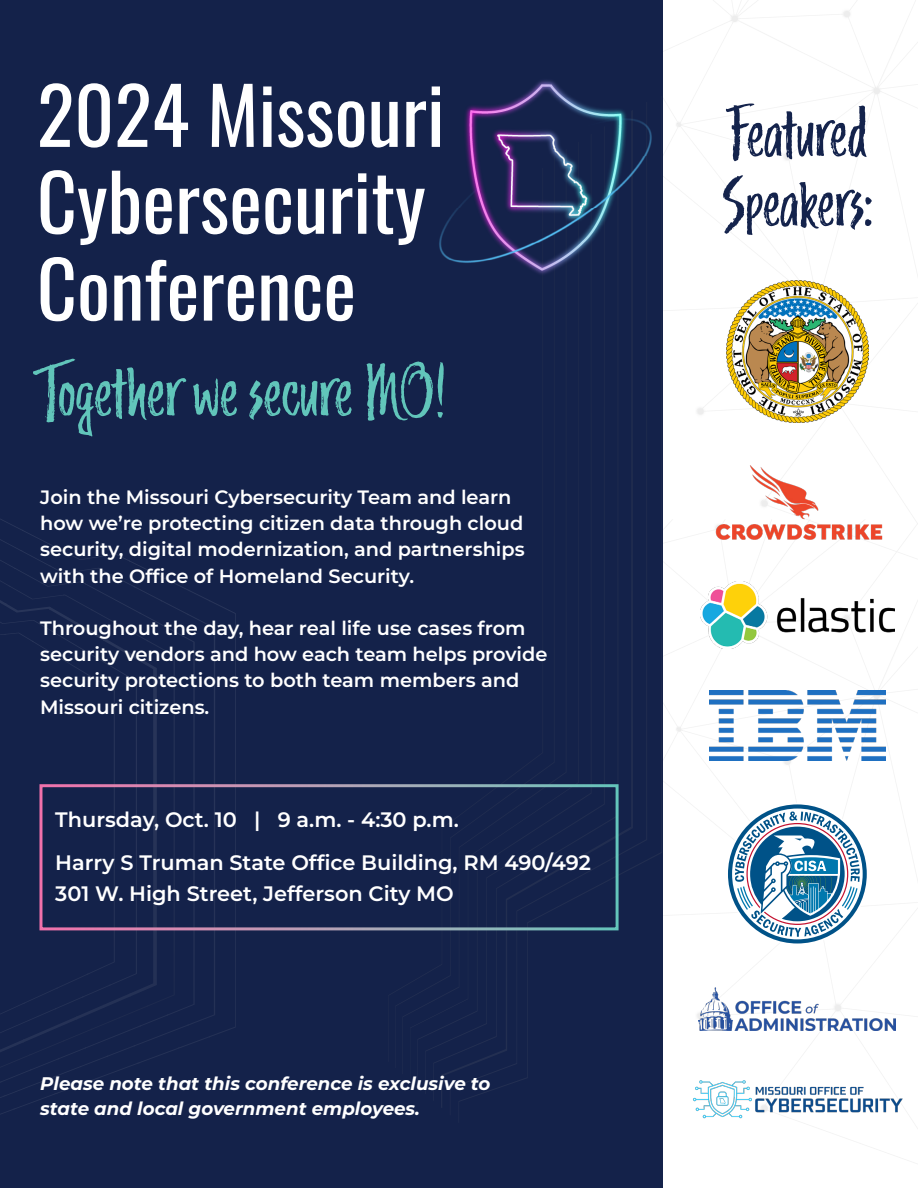
<style>
.page{position:relative;width:918px;height:1188px;background:#fff}
.page>*{position:absolute;margin:0;border:0;box-sizing:border-box;transform-origin:0 0}
.t1{font:77.85px/86.8px "Oswald";color:#fff}
.t2{font:68.25px "Trailmade";letter-spacing:-.01em;color:#61c5ba}
.t3{font:65.55px/69.6px "Trailmade";letter-spacing:-.01em;color:#14234c}
.t4{font:600 20.85px "Montserrat";color:#fff}
.t5{font:600 19.35px/26.2px "Montserrat";color:#fff}
.t6{font:italic 700 18.3px/24.8px "Montserrat";color:#fff}
</style>
<div class="page">
<svg style="left:662px;top:0;width:256px;height:417px"></svg>
<svg style="left:662px;top:781px;width:13px;height:235px"></svg>
<div style="left:0;top:0;width:662px;height:1188px;background:#14224a"></div>
<img style="left:87px;top:675px;width:22px;height:299px">
<img style="left:58px;top:973px;width:30px;height:15px">
<img style="left:61px;top:658px;width:27px;height:17px">
<img style="left:25px;top:988px;width:32px;height:15px">
<img style="left:33px;top:641px;width:28px;height:18px">
<img style="left:1px;top:1003px;width:24px;height:11px">
<img style="left:109px;top:665px;width:21px;height:320px">
<img style="left:82px;top:984px;width:28px;height:13px">
<img style="left:82px;top:649px;width:28px;height:17px">
<img style="left:55px;top:996px;width:28px;height:13px">
<img style="left:55px;top:633px;width:28px;height:17px">
<img style="left:39px;top:1008px;width:17px;height:8px">
<img style="left:0;top:620px;width:56px;height:14px">
<img style="left:0;top:1023px;width:22px;height:10px">
<img style="left:130px;top:654px;width:17px;height:342px">
<img style="left:103px;top:993px;width:28px;height:14px">
<img style="left:103px;top:638px;width:28px;height:18px">
<img style="left:76px;top:1005px;width:28px;height:14px">
<img style="left:76px;top:623px;width:28px;height:18px">
<img style="left:23px;top:1016px;width:54px;height:26px">
<img style="left:50px;top:608px;width:27px;height:18px">
<img style="left:8px;top:607px;width:43px;height:6px">
<img style="left:0;top:1039px;width:24px;height:13px">
<img style="left:147px;top:641px;width:20px;height:348px">
<img style="left:119px;top:1005px;width:12px;height:2px">
<img style="left:119px;top:625px;width:29px;height:16px">
<img style="left:91px;top:1017px;width:13px;height:2px">
<img style="left:91px;top:614px;width:29px;height:12px">
<img style="left:63px;top:1029px;width:14px;height:13px">
<img style="left:63px;top:595px;width:22px;height:16px">
<img style="left:29px;top:1040px;width:35px;height:2px">
<img style="left:11px;top:587px;width:53px;height:12px">
<svg style="left:0;top:581px;width:11px;height:26px"></svg>
<img style="left:167px;top:628px;width:21px;height:387px">
<img style="left:146px;top:1014px;width:22px;height:10px">
<img style="left:140px;top:613px;width:28px;height:16px">
<img style="left:86px;top:1028px;width:48px;height:20px">
<img style="left:85px;top:584px;width:56px;height:30px">
<img style="left:16px;top:569px;width:68px;height:14px">
<img style="left:59px;top:1047px;width:27px;height:12px">
<img style="left:42px;top:583px;width:44px;height:4px">
<img style="left:31px;top:1058px;width:28px;height:12px">
<img style="left:1px;top:1069px;width:30px;height:13px">
<img style="left:0;top:560px;width:16px;height:9px">
<img style="left:188px;top:615px;width:21px;height:410px">
<img style="left:134px;top:1024px;width:55px;height:22px">
<img style="left:161px;top:602px;width:28px;height:13px">
<img style="left:134px;top:586px;width:22px;height:16px">
<img style="left:107px;top:1045px;width:28px;height:11px">
<img style="left:107px;top:573px;width:28px;height:15px">
<img style="left:80px;top:1056px;width:28px;height:11px">
<img style="left:48px;top:566px;width:60px;height:8px">
<img style="left:42px;top:1066px;width:39px;height:14px">
<img style="left:3px;top:1080px;width:43px;height:16px">
<img style="left:22px;top:551px;width:28px;height:15px">
<img style="left:0;top:539px;width:22px;height:12px">
<img style="left:209px;top:601px;width:27px;height:436px">
<img style="left:178px;top:1036px;width:32px;height:11px">
<img style="left:156px;top:574px;width:54px;height:28px">
<img style="left:138px;top:1047px;width:44px;height:16px">
<img style="left:95px;top:1063px;width:44px;height:15px">
<img style="left:129px;top:561px;width:28px;height:14px">
<img style="left:49px;top:544px;width:81px;height:18px">
<img style="left:54px;top:1078px;width:44px;height:15px">
<img style="left:12px;top:1093px;width:46px;height:16px">
<img style="left:23px;top:530px;width:27px;height:15px">
<img style="left:0;top:519px;width:23px;height:12px">
<svg style="left:388px;top:825px;width:155px;height:237px"></svg>
<img style="left:502px;top:80px;width:82px;height:25px">
<img style="left:439px;top:105px;width:226px;height:172px">
<img style="left:750px;top:465px;width:147px;height:54px">
<svg style="left:676px;top:519px;width:242px;height:503px"></svg>
<img style="left:726px;top:281px;width:143px;height:142px">
<img style="left:693px;top:1073px;width:216px;height:47px">
<img style="left:699px;top:987px;width:197px;height:43px">
<p class="t1" style="left:37px;top:64px;width:409px">2024 Missouri<br>Cybersecurity</p>
<p class="t1" style="left:37px;top:238px;width:321px">Conference</p>
<p class="t2" style="left:41px;top:349px;width:407px">Together we secure MO!</p>
<p class="t5" style="left:40px;top:484px;width:486px">Join the Missouri Cybersecurity Team and learn how we’re protecting citizen data through cloud security, digital modernization, and partnerships with the Office of Homeland Security.</p>
<p class="t5" style="left:40px;top:615px;width:509px">Throughout the day, hear real life use cases from security vendors and how each team helps provide security protections to both team members and Missouri citizens.</p>
<p class="t4" style="left:55px;top:805px;width:405px">Thursday, Oct. 10 | 9 a.m. - 4:30 p.m.</p>
<p class="t4" style="left:55px;top:848px;width:537px">Harry S Truman State Office Building, RM 490/492</p>
<p class="t4" style="left:55px;top:880px;width:400px">301 W. High Street, Jefferson City MO</p>
<p class="t6" style="left:40px;top:1071px;width:452px">Please note that this conference is exclusive to state and local government employees.</p>
<p class="t3" style="left:722px;top:100px;width:153px">Featured<br>Speakers:</p>
</div>
